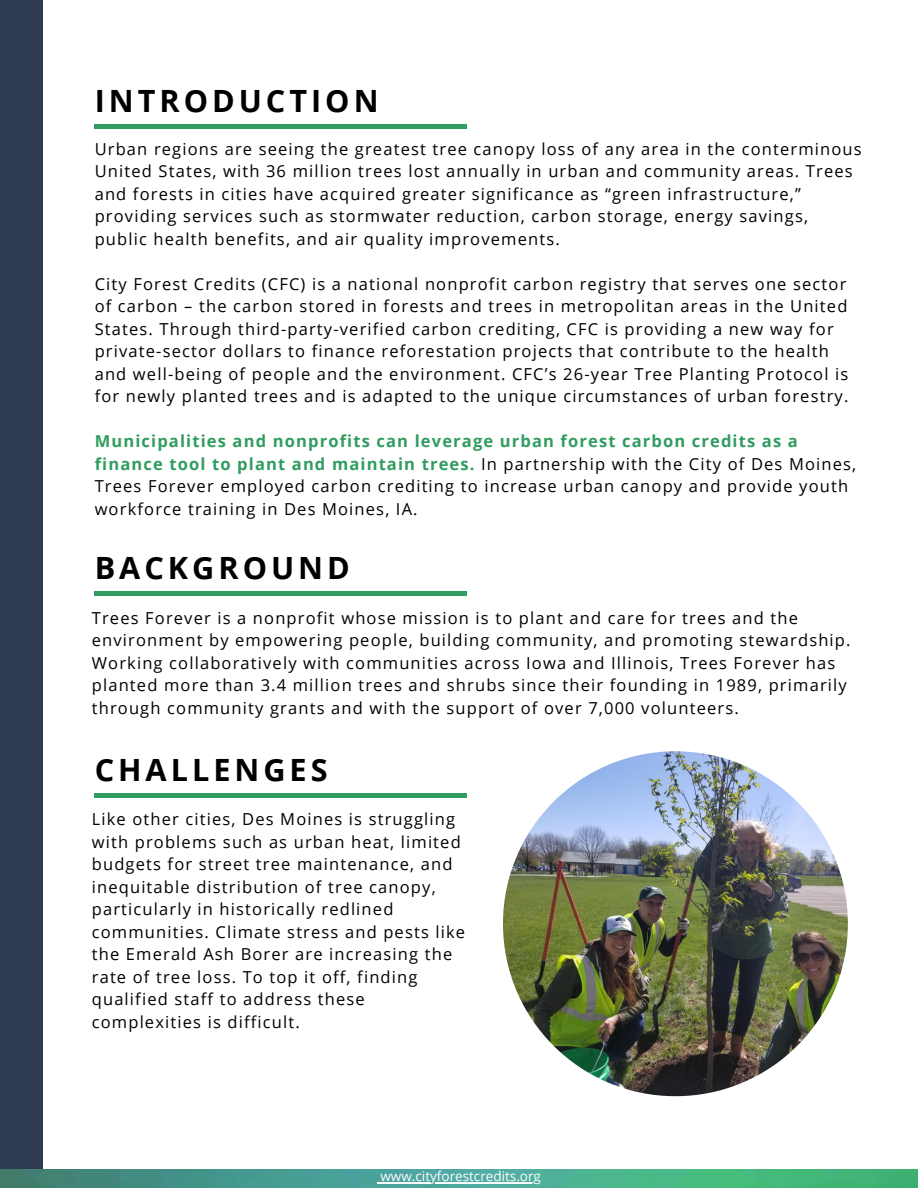
<style>
.page{position:relative;width:918px;height:1188px;background:#fff}
.page>*{position:absolute;margin:0;border:0;box-sizing:border-box;transform-origin:0 0}
.t1{font:700 30.6px "Open Sans";letter-spacing:.13em;color:#000}
.t2{font:16.5px/22.5px "Open Sans";letter-spacing:.07em;color:#000}
.t3{font:13.5px "Open Sans";color:#fdfcfd}
.s1{font-weight:700;color:#309c5f}
</style>
<div class="page">
<hr style="left:95px;top:125px;width:372px;height:4px;background:#309c5f">
<div style="left:0;top:0;width:43px;height:1188px;background:#2f3b52"></div>
<hr style="left:95px;top:592px;width:372px;height:4px;background:#309c5f">
<img style="left:0;top:1169px;width:918px;height:19px">
<hr style="left:95px;top:794px;width:372px;height:4px;background:#309c5f">
<img style="left:503px;top:751px;width:345px;height:345px;border-radius:50%">
<hr style="left:380px;top:1182px;width:161px;height:1px;background:#fdfcfd">
<h1 class="t1" style="left:95px;top:79px;width:285px">INTRODUCTION</h1>
<p class="t2" style="left:95px;top:137px;width:769px">Urban regions are seeing the greatest tree canopy loss of any area in the conterminous United States, with 36 million trees lost annually in urban and community areas. Trees and forests in cities have acquired greater significance as “green infrastructure,” providing services such as stormwater reduction, carbon storage, energy savings, public health benefits, and air quality improvements.</p>
<p class="t2" style="left:95px;top:272px;width:755px">City Forest Credits (CFC) is a national nonprofit carbon registry that serves one sector of carbon – the carbon stored in forests and trees in metropolitan areas in the United States. Through third-party-verified carbon crediting, CFC is providing a new way for private-sector dollars to finance reforestation projects that contribute to the health and well-being of people and the environment. CFC’s 26-year Tree Planting Protocol is for newly planted trees and is adapted to the unique circumstances of urban forestry.</p>
<p class="t2" style="left:95px;top:429px;width:763px"><span class="s1">Municipalities and nonprofits can leverage urban forest carbon credits as a finance tool to plant and maintain trees.</span> In partnership with the City of Des Moines, Trees Forever employed carbon crediting to increase urban canopy and provide youth workforce training in Des Moines, IA.</p>
<h1 class="t1" style="left:95px;top:546px;width:257px">BACKGROUND</h1>
<p class="t2" style="left:92px;top:606px;width:760px">Trees Forever is a nonprofit whose mission is to plant and care for trees and the environment by empowering people, building community, and promoting stewardship.<br>Working collaboratively with communities across Iowa and Illinois, Trees Forever has planted more than 3.4 million trees and shrubs since their founding in 1989, primarily through community grants and with the support of over 7,000 volunteers.</p>
<h1 class="t1" style="left:95px;top:748px;width:235px">CHALLENGES</h1>
<p class="t2" style="left:92px;top:808px;width:375px">Like other cities, Des Moines is struggling with problems such as urban heat, limited budgets for street tree maintenance, and inequitable distribution of tree canopy, particularly in historically redlined communities. Climate stress and pests like the Emerald Ash Borer are increasing the rate of tree loss. To top it off, finding qualified staff to address these complexities is difficult.</p>
<p class="t3" style="left:380px;top:1167px;width:162px">www.cityforestcredits.org</p>
</div>
